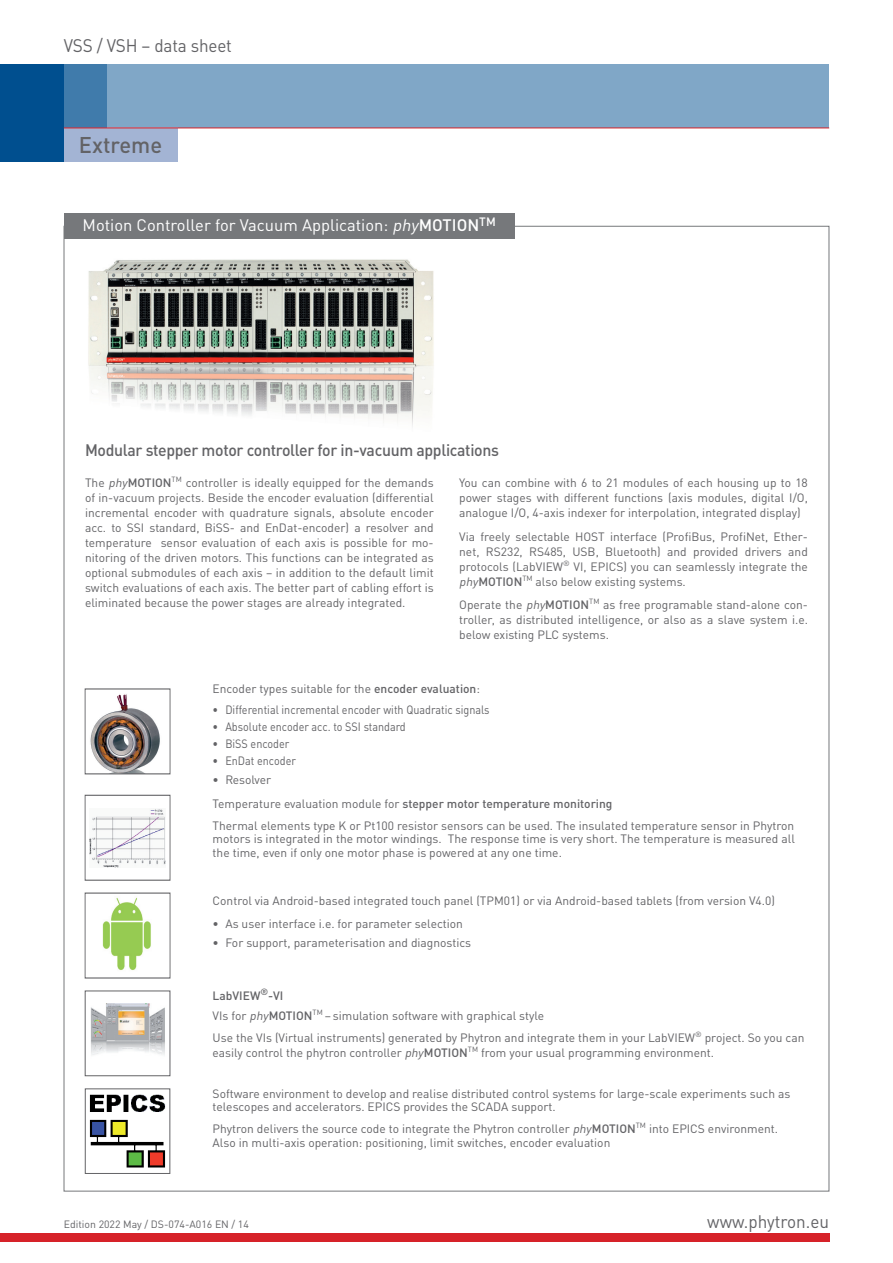
<style>
.page{position:relative;width:893px;height:1263px;background:#fff}
.page>*{position:absolute;margin:0;border:0;box-sizing:border-box;transform-origin:0 0}
.t1{font:500 22.5px "DIN Pro";color:#636366}
.t2{font:18px "DIN Pro";letter-spacing:-.01em;color:#636366;scale:.95 1}
.t3{font:500 16.5px "DIN Pro";letter-spacing:-.02em;color:#636366;scale:.96 1}
.t4{font:16.5px "DIN Pro";color:#fff}
.t5{font:12px/15px "DIN Pro";color:#636366}
.t6{font:12px "DIN Pro";color:#636366;scale:.9 1}
.t7{font:500 12px "DIN Pro";color:#636366}
.t8{font:10.5px "DIN Pro";color:#636366}
.s1{font-style:italic}
.s2{font-weight:500}
</style>
<div class="page">
<div style="left:0;top:1233px;width:829px;height:9px;background:#d62229"></div>
<div style="left:64px;top:64px;width:765px;height:64px;background:#80a7c7"></div>
<div style="left:64px;top:128px;width:113px;height:34px;background:#a3b4d4"></div>
<div style="left:0;top:64px;width:64px;height:98px;background:#004f8f"></div>
<div style="left:64px;top:64px;width:42px;height:64px;background:#407bab"></div>
<hr style="left:64px;top:128px;width:765px;height:1px;background:#d62229">
<img style="left:66px;top:238px;width:404px;height:189px">
<div style="left:64px;top:213px;width:450px;height:25px;background:#76787b"></div>
<img style="left:89px;top:1094px;width:77px;height:74px">
<div style="left:85px;top:1089px;width:85px;height:85px;border:1px solid #636366"></div>
<img style="left:102px;top:897px;width:49px;height:74px">
<img style="left:89px;top:809px;width:77px;height:58px">
<img style="left:90px;top:694px;width:70px;height:78px">
<div style="left:85px;top:689px;width:85px;height:85px;border:1px solid #636366"></div>
<img style="left:90px;top:1004px;width:75px;height:51px">
<div style="left:85px;top:991px;width:85px;height:85px;border:1px solid #636366"></div>
<h2 class="t2" style="left:64px;top:31px;width:178px">VSS / VSH – data sheet</h2>
<h1 class="t1" style="left:79px;top:127px;width:85px">Extreme</h1>
<h3 class="t4" style="left:83px;top:212px;width:415px">Motion Controller for Vacuum Application: <span class="s1">phy</span><span class="s2">MOTION</span><sup>TM</sup></h3>
<h3 class="t3" style="left:85px;top:437px;width:433px">Modular stepper motor controller for in-vacuum applications</h3>
<p class="t5" style="left:85px;top:474px;width:350px;text-align:justify">The <span class="s1">phy</span><span class="s2">MOTION</span><sup>TM</sup> controller is ideally equipped for the demands of in-vacuum projects. Beside the encoder evaluation (differential incremental encoder with quadrature signals, absolute encoder acc. to SSI standard, BiSS- and EnDat-encoder) a resolver and temperature sensor evaluation of each axis is possible for mo&shy;nitoring of the driven motors. This functions can be integrated as optional submodules of each axis – in addition to the default limit switch evaluations of each axis. The better part of cabling effort is eliminated because the power stages are already integrated.</p>
<p class="t5" style="left:459px;top:474px;width:350px;text-align:justify">You can combine with 6 to 21 modules of each housing up to 18 power stages with different functions (axis modules, digital I/O, analogue I/O, 4-axis indexer for interpolation, integrated display)</p>
<p class="t5" style="left:459px;top:528px;width:350px;text-align:justify">Via freely selectable HOST interface (ProfiBus, ProfiNet, Ether&shy;net, RS232, RS485, USB, Bluetooth) and provided drivers and protocols (LabVIEW<sup>®</sup> VI, EPICS) you can seamlessly integrate the <span class="s1">phy</span><span class="s2">MOTION</span><sup>TM</sup> also below existing systems.</p>
<p class="t5" style="left:459px;top:596px;width:350px;text-align:justify">Operate the <span class="s1">phy</span><span class="s2">MOTION</span><sup>TM</sup> as free programable stand-alone con&shy;troller, as distributed intelligence, or also as a slave system i.e. below existing PLC systems.</p>
<p class="t5" style="left:213px;top:680px;width:269px">Encoder types suitable for the <span class="s2">encoder evaluation</span>:</p>
<p class="t6" style="left:213px;top:700px;width:309px">• Differential incremental encoder with Quadratic signals</p>
<p class="t6" style="left:213px;top:717px;width:216px">• Absolute encoder acc. to SSI standard</p>
<p class="t6" style="left:213px;top:734px;width:87px">• BiSS encoder</p>
<p class="t6" style="left:213px;top:751px;width:94px">• EnDat encoder</p>
<p class="t5" style="left:213px;top:771px;width:60px">• Resolver</p>
<p class="t5" style="left:213px;top:791px;width:583px;line-height:22px">Temperature evaluation module for <span class="s2">stepper motor temperature monitoring<br></span>Thermal elements type K or Pt100 resistor sensors can be used. The insulated temperature sensor in Phytron</p>
<p class="t5" style="left:213px;top:831px;width:584px;line-height:13.5px">motors is integrated in the motor windings. The response time is very short. The temperature is measured all the time, even if only one motor phase is powered at any one time.</p>
<p class="t5" style="left:213px;top:892px;width:564px">Control via Android-based integrated touch panel (TPM01) or via Android-based tablets (from version V4.0)</p>
<p class="t5" style="left:213px;top:915px;width:252px">• As user interface i.e. for parameter selection</p>
<p class="t5" style="left:213px;top:934px;width:260px">• For support, parameterisation and diagnostics</p>
<p class="t7" style="left:213px;top:986px;width:72px">LabVIEW<sup>®</sup>-VI</p>
<p class="t5" style="left:213px;top:1003px;width:593px;line-height:22px">VIs for <span class="s1">phy</span><span class="s2">MOTION</span><sup>TM</sup> – simulation software with graphical style<br>Use the VIs (Virtual instruments) generated by Phytron and integrate them in your LabVIEW<sup>®</sup> project. So you can</p>
<p class="t5" style="left:213px;top:1044px;width:503px">easily control the phytron controller <span class="s1">phy</span><span class="s2">MOTION</span><sup>TM</sup> from your usual programming environment.</p>
<p class="t5" style="left:213px;top:1085px;width:579px;line-height:13.5px">Software environment to develop and realise distributed control systems for large-scale experiments such as telescopes and accelerators. EPICS provides the SCADA support.</p>
<p class="t5" style="left:213px;top:1121px;width:567px;line-height:13.5px">Phytron delivers the source code to integrate the Phytron controller <span class="s1">phy</span><span class="s2">MOTION</span><sup>TM</sup> into EPICS environment.<br>Also in multi-axis operation: positioning, limit switches, encoder evaluation</p>
<p class="t8" style="left:64px;top:1216px;width:187px">Edition 2022 May / DS-074-A016 EN / 14</p>
<h2 class="t2" style="left:707px;top:1207px;width:130px">www.phytron.eu</h2>
</div>
